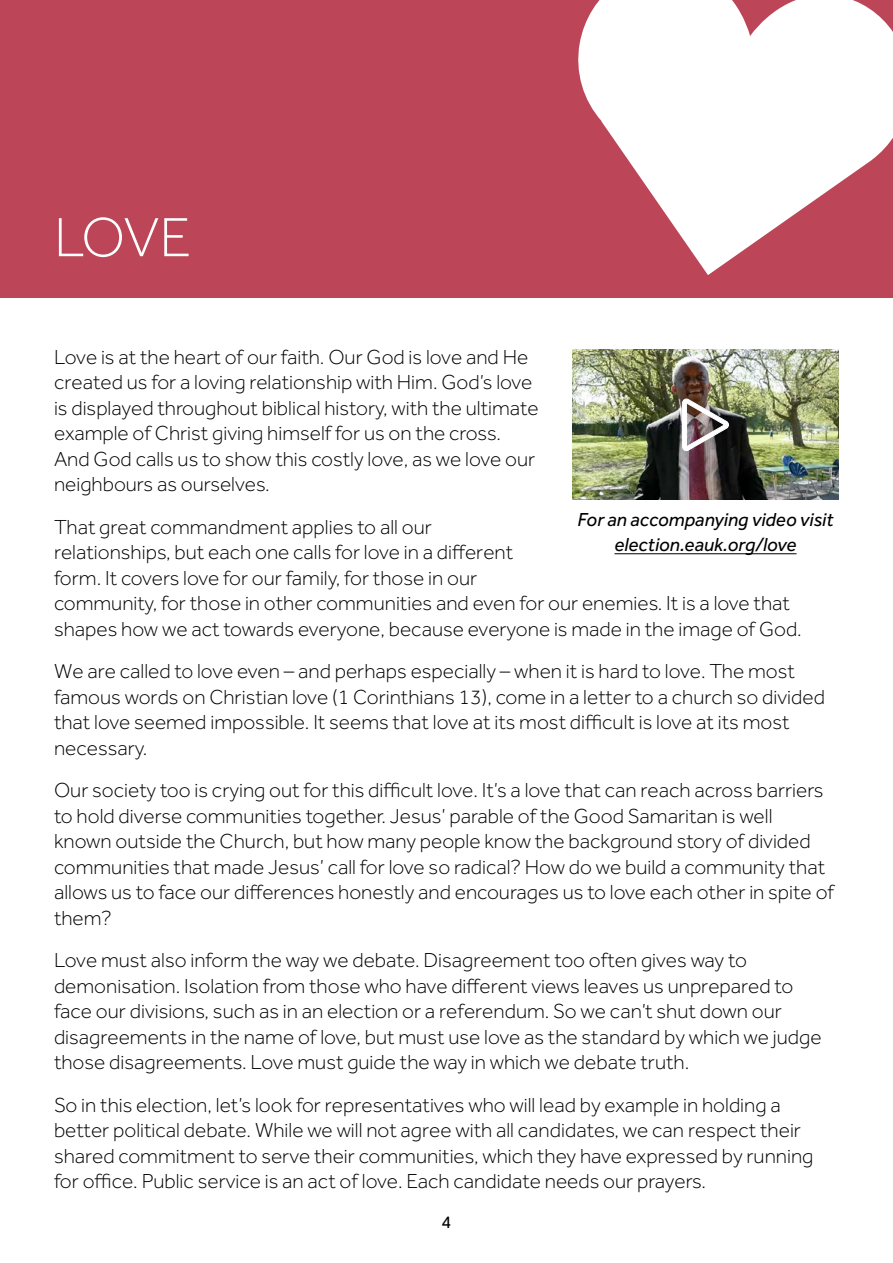
<style>
.page{position:relative;width:893px;height:1263px;background:#fff}
.page>*{position:absolute;margin:0;border:0;box-sizing:border-box;transform-origin:0 0}
.t1{font:300 57px "Effra Std";color:#fff}
.t2{font:300 21px/25.5px "Effra Std";color:#000}
.t3{font:italic 19.5px/25.5px "Effra Std";color:#000;text-align:center}
.t4{font:18px "Effra Std";color:#000}
</style>
<div class="page">
<div style="left:0;top:0;width:893px;height:298px;background:#bc4657"></div>
<svg style="left:578px;top:0;width:315px;height:275px;fill:#fff"></svg>
<img style="left:572px;top:350px;width:267px;height:150px">
<hr style="left:614px;top:553px;width:183px;height:1px;background:#000">
<img style="left:682px;top:398px;width:47px;height:53px">
<h1 class="t1" style="left:54px;top:205px;width:139px">LOVE</h1>
<p class="t2" style="left:54px;top:344px;width:486px">Love is at the heart of our faith. Our God is love and He created us for a loving relationship with Him. God’s love is displayed throughout biblical history, with the ultimate example of Christ giving himself for us on the cross.<br>And God calls us to show this costly love, as we love our neighbours as ourselves.</p>
<p class="t2" style="left:54px;top:514px;width:749px">That great commandment applies to all our<br>relationships, but each one calls for love in a different<br>form. It covers love for our family, for those in our<br>community, for those in other communities and even for our enemies. It is a love that shapes how we act towards everyone, because everyone is made in the image of God.</p>
<p class="t2" style="left:54px;top:658px;width:772px">We are called to love even – and perhaps especially – when it is hard to love. The most famous words on Christian love (1 Corinthians 13), come in a letter to a church so divided that love seemed impossible. It seems that love at its most difficult is love at its most necessary.</p>
<p class="t2" style="left:54px;top:777px;width:782px">Our society too is crying out for this difficult love. It’s a love that can reach across barriers to hold diverse communities together. Jesus’ parable of the Good Samaritan is well known outside the Church, but how many people know the background story of divided communities that made Jesus’ call for love so radical? How do we build a community that allows us to face our differences honestly and encourages us to love each other in spite of them?</p>
<p class="t2" style="left:54px;top:947px;width:769px">Love must also inform the way we debate. Disagreement too often gives way to demonisation. Isolation from those who have different views leaves us unprepared to face our divisions, such as in an election or a referendum. So we can’t shut down our disagreements in the name of love, but must use love as the standard by which we judge those disagreements. Love must guide the way in which we debate truth.</p>
<p class="t2" style="left:54px;top:1092px;width:761px">So in this election, let’s look for representatives who will lead by example in holding a better political debate. While we will not agree with all candidates, we can respect their shared commitment to serve their communities, which they have expressed by running for office. Public service is an act of love. Each candidate needs our prayers.</p>
<p class="t4" style="left:442px;top:1212px;width:11px">4</p>
<p class="t3" style="left:577px;top:506px;width:258px">For an accompanying video visit election.eauk.org/love</p>
</div>
